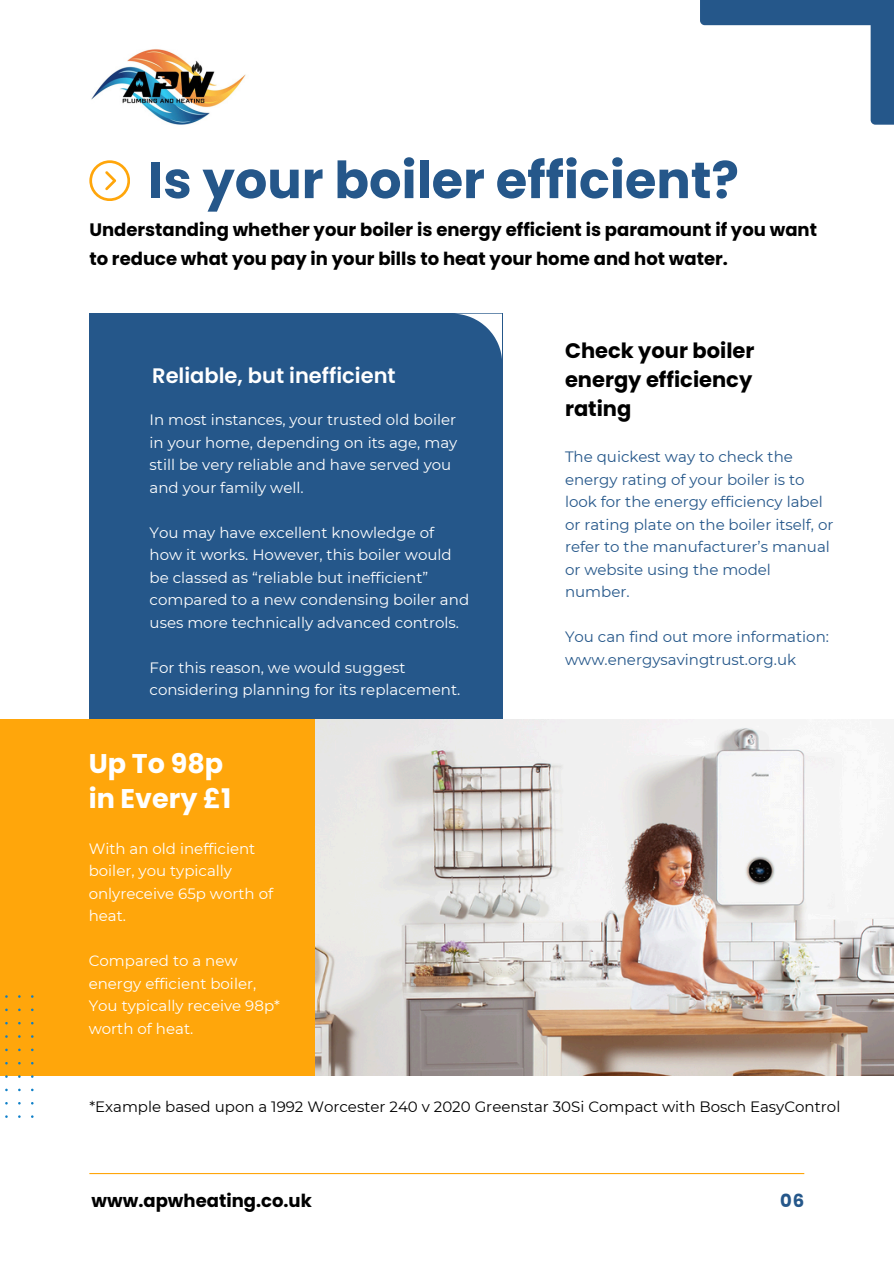
<style>
.page{position:relative;width:894px;height:1264px;background:#fff}
.page>*{position:absolute;margin:0;border:0;box-sizing:border-box;transform-origin:0 0}
.t1{font:700 51px "Poppins";color:#25578a}
.t2{font:700 27px/34.8px "Poppins";color:#fff}
.t3{font:700 21px/29.2px "Poppins";color:#000;text-align:justify}
.t4{font:600 21px "Poppins";color:#fff}
.t5{font:700 18px/28.2px "Poppins";color:#000}
.t6{font:700 18px "Poppins";color:#25578a}
.t7{font:15px/22.5px "Montserrat";color:#fff}
.t8{font:15px/22.5px "Montserrat";color:#25578a}
.t9{font:15px "Montserrat";color:#000}
</style>
<div class="page">
<hr style="left:89px;top:1172px;width:715px;height:2px;background:#ffa60b">
<img style="left:315px;top:720px;width:578px;height:355px">
<div style="left:89px;top:314px;width:413px;height:405px;background:#25578a"></div>
<div style="left:0;top:719px;width:315px;height:356px;background:#ffa60b"></div>
<svg style="left:458px;top:314px;width:43px;height:39px"></svg>
<svg style="left:0;top:995px;width:34px;height:122px"></svg>
<svg style="left:89px;top:160px;width:41px;height:41px"></svg>
<svg style="left:700px;top:0;width:193px;height:124px"></svg>
<img style="left:91px;top:49px;width:155px;height:76px">
<h4 class="t1" style="left:148px;top:144px;width:592px">Is your boiler efficient?</h4>
<p class="t5" style="left:89px;top:216px;width:729px">Understanding whether your boiler is energy efficient is paramount if you want to reduce what you pay in your bills to heat your home and hot water.</p>
<p class="t4" style="left:152px;top:361px;width:245px">Reliable, but inefficient</p>
<p class="t7" style="left:149px;top:409px;width:309px">In most instances, your trusted old boiler in your home, depending on its age, may still be very reliable and have served you and your family well.</p>
<p class="t7" style="left:149px;top:521px;width:321px">You may have excellent knowledge of how it works. However, this boiler would be classed as “reliable but inefficient” compared to a new condensing boiler and uses more technically advanced controls.</p>
<p class="t7" style="left:149px;top:656px;width:312px">For this reason, we would suggest considering planning for its replacement.</p>
<p class="t2" style="left:89px;top:746px;width:144px">Up To 98p in Every £1</p>
<p class="t7" style="left:89px;top:837px;width:186px">With an old inefficient boiler, you typically onlyreceive 65p worth of heat.</p>
<p class="t7" style="left:89px;top:949px;width:193px">Compared to a new energy efficient boiler,<br>You typically receive 98p* worth of heat.</p>
<p class="t3" style="left:565px;top:336px;width:191px">Check your boiler energy efficiency rating</p>
<h3 class="t8" style="left:565px;top:445px;width:270px">The quickest way to check the energy rating of your boiler is to look for the energy efficiency label or rating plate on the boiler itself, or refer to the manufacturer’s manual or website using the model number.</h3>
<p class="t8" style="left:565px;top:625px;width:265px">You can find out more information:</p>
<p class="t8" style="left:565px;top:648px;width:232px">www.energysavingtrust.org.uk</p>
<h2 class="t9" style="left:89px;top:1097px;width:752px">*Example based upon a 1992 Worcester 240 v 2020 Greenstar 30Si Compact with Bosch EasyControl</h2>
<h3 class="t5" style="left:92px;top:1186px;width:222px">www.apwheating.co.uk</h3>
<p class="t6" style="left:779px;top:1188px;width:26px">06</p>
</div>
